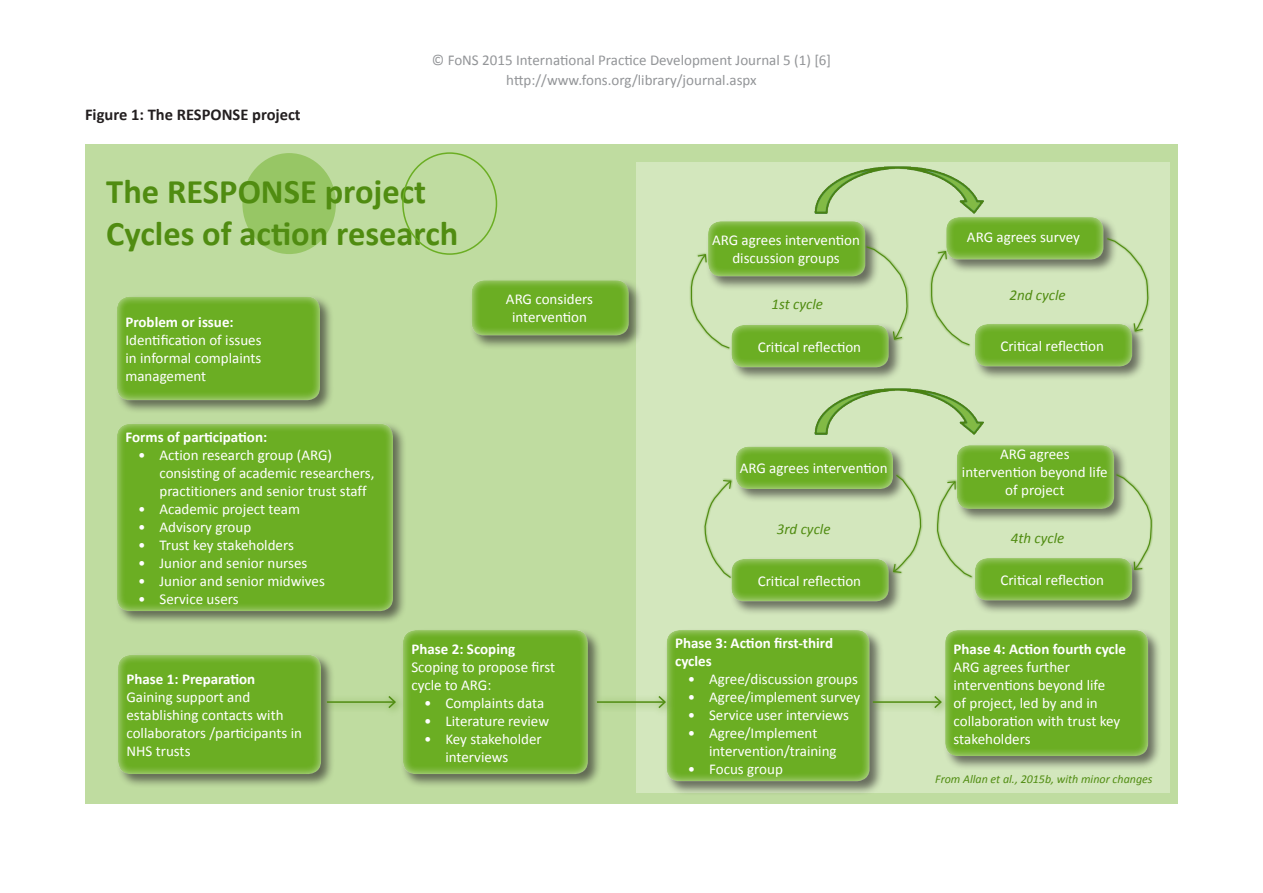
<style>
.page{position:relative;width:1263px;height:893px;background:#fff}
.page>*{position:absolute;margin:0;border:0;box-sizing:border-box;transform-origin:0 0}
.t1{font:700 34.5px/41.4px "Calibri";color:#508c11}
.t2{font:700 16.5px "Calibri";color:#231f20}
.t3{font:15px/18px "Calibri";color:#fff}
.t4{font:700 15px/18px "Calibri";color:#fff}
.t5{font:15px/19.8px "Calibri";color:#939598;text-align:center}
.t6{font:italic 15px "Calibri";color:#508c11}
.t7{font:italic 12px "Calibri";color:#508c11}
</style>
<div class="page">
<div style="left:85px;top:144px;width:1093px;height:660px;background:#bfdca0"></div>
<div style="left:636px;top:162px;width:534px;height:630px;background:#d3e7bd"></div>
<div style="left:705px;top:219px;width:174px;height:72px;background:#231f20;opacity:.6"></div>
<div style="left:704px;top:219px;width:175px;height:59px;background:#fff;opacity:.75"></div>
<div style="left:469px;top:278px;width:174px;height:72px;background:#231f20;opacity:.6"></div>
<div style="left:470px;top:278px;width:161px;height:59px;background:#fff;opacity:.75"></div>
<div style="left:664px;top:628px;width:220px;height:168px;background:#231f20;opacity:.6"></div>
<div style="left:665px;top:628px;width:215px;height:155px;background:#fff;opacity:.75"></div>
<div style="left:115px;top:294px;width:219px;height:121px;background:#231f20;opacity:.6"></div>
<div style="left:116px;top:295px;width:205px;height:106px;background:#fff;opacity:.75"></div>
<div style="left:115px;top:421px;width:292px;height:205px;background:#231f20;opacity:.6"></div>
<div style="left:116px;top:422px;width:279px;height:190px;background:#fff;opacity:.75"></div>
<div style="left:116px;top:653px;width:220px;height:135px;background:#231f20;opacity:.6"></div>
<div style="left:117px;top:652px;width:205px;height:123px;background:#fff;opacity:.75"></div>
<div style="left:401px;top:628px;width:201px;height:160px;background:#231f20;opacity:.6"></div>
<div style="left:402px;top:628px;width:187px;height:147px;background:#fff;opacity:.75"></div>
<div style="left:943px;top:628px;width:220px;height:142px;background:#231f20;opacity:.6"></div>
<div style="left:944px;top:628px;width:205px;height:129px;background:#fff;opacity:.75"></div>
<div style="left:729px;top:323px;width:174px;height:58px;background:#231f20;opacity:.6"></div>
<div style="left:730px;top:323px;width:160px;height:45px;background:#fff;opacity:.75"></div>
<div style="left:729px;top:557px;width:174px;height:58px;background:#231f20;opacity:.6"></div>
<div style="left:730px;top:557px;width:160px;height:45px;background:#fff;opacity:.75"></div>
<div style="left:733px;top:444px;width:174px;height:59px;background:#231f20;opacity:.6"></div>
<div style="left:731px;top:445px;width:176px;height:45px;background:#fff;opacity:.75"></div>
<div style="left:944px;top:215px;width:174px;height:59px;background:#231f20;opacity:.6"></div>
<div style="left:945px;top:215px;width:160px;height:51px;background:#fff;opacity:.75"></div>
<div style="left:973px;top:322px;width:173px;height:59px;background:#231f20;opacity:.6"></div>
<div style="left:973px;top:322px;width:161px;height:52px;background:#fff;opacity:.75"></div>
<div style="left:973px;top:556px;width:173px;height:59px;background:#231f20;opacity:.6"></div>
<div style="left:973px;top:556px;width:161px;height:45px;background:#fff;opacity:.75"></div>
<div style="left:954px;top:443px;width:174px;height:80px;background:#231f20;opacity:.6"></div>
<div style="left:954px;top:442px;width:174px;height:67px;background:#fff;opacity:.75"></div>
<img style="left:814px;top:167px;width:169px;height:46px">
<img style="left:814px;top:388px;width:169px;height:47px">
<div style="left:689px;top:252px;width:42px;height:98px;background:#508c11;opacity:.75"></div>
<svg style="left:690px;top:253px;width:41px;height:96px"></svg>
<div style="left:702px;top:478px;width:31px;height:102px;background:#d3e7bd"></div>
<svg style="left:704px;top:479px;width:28px;height:100px"></svg>
<div style="left:929px;top:249px;width:43px;height:98px;background:#508c11;opacity:.75"></div>
<svg style="left:930px;top:250px;width:41px;height:96px"></svg>
<svg style="left:936px;top:480px;width:37px;height:98px"></svg>
<div style="left:864px;top:244px;width:45px;height:97px;background:#508c11;opacity:.75"></div>
<svg style="left:865px;top:245px;width:43px;height:96px"></svg>
<div style="left:891px;top:473px;width:32px;height:102px;background:#508c11;opacity:.75"></div>
<svg style="left:892px;top:474px;width:30px;height:100px"></svg>
<div style="left:1105px;top:236px;width:45px;height:97px;background:#508c11;opacity:.75"></div>
<svg style="left:1106px;top:237px;width:43px;height:95px"></svg>
<div style="left:1114px;top:472px;width:39px;height:100px;background:#508c11;opacity:.75"></div>
<svg style="left:1115px;top:473px;width:37px;height:98px"></svg>
<div style="left:867px;top:690px;width:83px;height:27px;background:#508c11;opacity:.75"></div>
<hr style="left:873px;top:701px;width:68px;height:2px;background:#508c11">
<svg style="left:933px;top:694px;width:10px;height:16px"></svg>
<div style="left:591px;top:690px;width:83px;height:27px;background:#508c11;opacity:.75"></div>
<hr style="left:597px;top:701px;width:68px;height:2px;background:#508c11">
<svg style="left:657px;top:694px;width:10px;height:16px"></svg>
<div style="left:321px;top:690px;width:83px;height:27px;background:#508c11;opacity:.75"></div>
<hr style="left:327px;top:701px;width:68px;height:2px;background:#508c11">
<svg style="left:387px;top:694px;width:10px;height:16px"></svg>
<div style="left:242px;top:153px;width:94px;height:101px;background:#97c665;border-radius:50%"></div>
<div style="left:402px;top:152px;width:95px;height:103px;border:2px solid #6bae23;border-radius:50%"></div>
<p class="t2" style="left:85px;top:104px;width:217px">Figure 1: The RESPONSE project</p>
<p class="t5" style="left:432px;top:50px;width:401px">© FoNS 2015 International Practice Development Journal 5 (1) [6] http://www.fons.org/library/journal.aspx</p>
<h1 class="t1" style="left:106px;top:171px;width:353px">The RESPONSE project<br>Cycles of action research</h1>
<p class="t4" style="left:125px;top:313px;width:110px">Problem or issue:</p>
<p class="t3" style="left:125px;top:331px;width:138px;text-align:justify">Identification of issues in informal complaints management</p>
<p class="t4" style="left:125px;top:428px;width:143px">Forms of participation:</p>
<p class="t3" style="left:159px;top:446px;width:217px;text-indent:-21px">• Action research group (ARG) consisting of academic researchers, practitioners and senior trust staff</p>
<p class="t3" style="left:138px;top:500px;width:163px">• Academic project team</p>
<p class="t3" style="left:138px;top:518px;width:114px">• Advisory group</p>
<p class="t3" style="left:138px;top:536px;width:157px">• Trust key stakeholders</p>
<p class="t3" style="left:138px;top:554px;width:171px">• Junior and senior nurses</p>
<p class="t3" style="left:138px;top:572px;width:188px">• Junior and senior midwives</p>
<p class="t3" style="left:138px;top:590px;width:102px">• Service users</p>
<p class="t3" style="left:506px;top:291px;width:89px;text-align:center">ARG considers intervention</p>
<p class="t4" style="left:126px;top:670px;width:130px">Phase 1: Preparation</p>
<p class="t3" style="left:126px;top:688px;width:177px">Gaining support and establishing contacts with collaborators /participants in<br>NHS trusts</p>
<p class="t4" style="left:411px;top:640px;width:105px">Phase 2: Scoping</p>
<p class="t3" style="left:411px;top:658px;width:145px">Scoping to propose first cycle to ARG:</p>
<p class="t3" style="left:424px;top:694px;width:122px">• Complaints data</p>
<p class="t3" style="left:424px;top:712px;width:126px">• Literature review</p>
<p class="t3" style="left:445px;top:730px;width:98px;text-indent:-21px">• Key stakeholder interviews</p>
<p class="t3" style="left:712px;top:232px;width:149px;text-align:center">ARG agrees intervention discussion groups</p>
<p class="t6" style="left:772px;top:294px;width:53px">1st cycle</p>
<p class="t3" style="left:758px;top:338px;width:105px">Critical reflection</p>
<p class="t3" style="left:740px;top:459px;width:149px">ARG agrees intervention</p>
<p class="t6" style="left:777px;top:519px;width:55px">3rd cycle</p>
<p class="t3" style="left:758px;top:572px;width:105px">Critical reflection</p>
<p class="t4" style="left:675px;top:634px;width:159px">Phase 3: Action first-third cycles</p>
<p class="t3" style="left:688px;top:670px;width:172px">• Agree/discussion groups</p>
<p class="t3" style="left:688px;top:688px;width:174px">• Agree/implement survey</p>
<p class="t3" style="left:688px;top:706px;width:163px">• Service user interviews</p>
<p class="t3" style="left:709px;top:724px;width:129px;text-indent:-21px">• Agree/Implement intervention/training</p>
<p class="t3" style="left:688px;top:760px;width:97px">• Focus group</p>
<p class="t3" style="left:967px;top:229px;width:114px">ARG agrees survey</p>
<p class="t6" style="left:1009px;top:285px;width:58px">2nd cycle</p>
<p class="t3" style="left:1000px;top:337px;width:105px">Critical reflection</p>
<p class="t3" style="left:962px;top:445px;width:147px;text-align:center">ARG agrees intervention beyond life of project</p>
<p class="t6" style="left:1011px;top:528px;width:55px">4th cycle</p>
<p class="t3" style="left:1000px;top:571px;width:105px">Critical reflection</p>
<p class="t4" style="left:954px;top:640px;width:174px">Phase 4: Action fourth cycle</p>
<p class="t3" style="left:954px;top:658px;width:168px">ARG agrees further interventions beyond life of project, led by and in collaboration with trust key stakeholders</p>
<p class="t7" style="left:935px;top:771px;width:219px">From Allan et al., 2015b, with minor changes</p>
</div>
